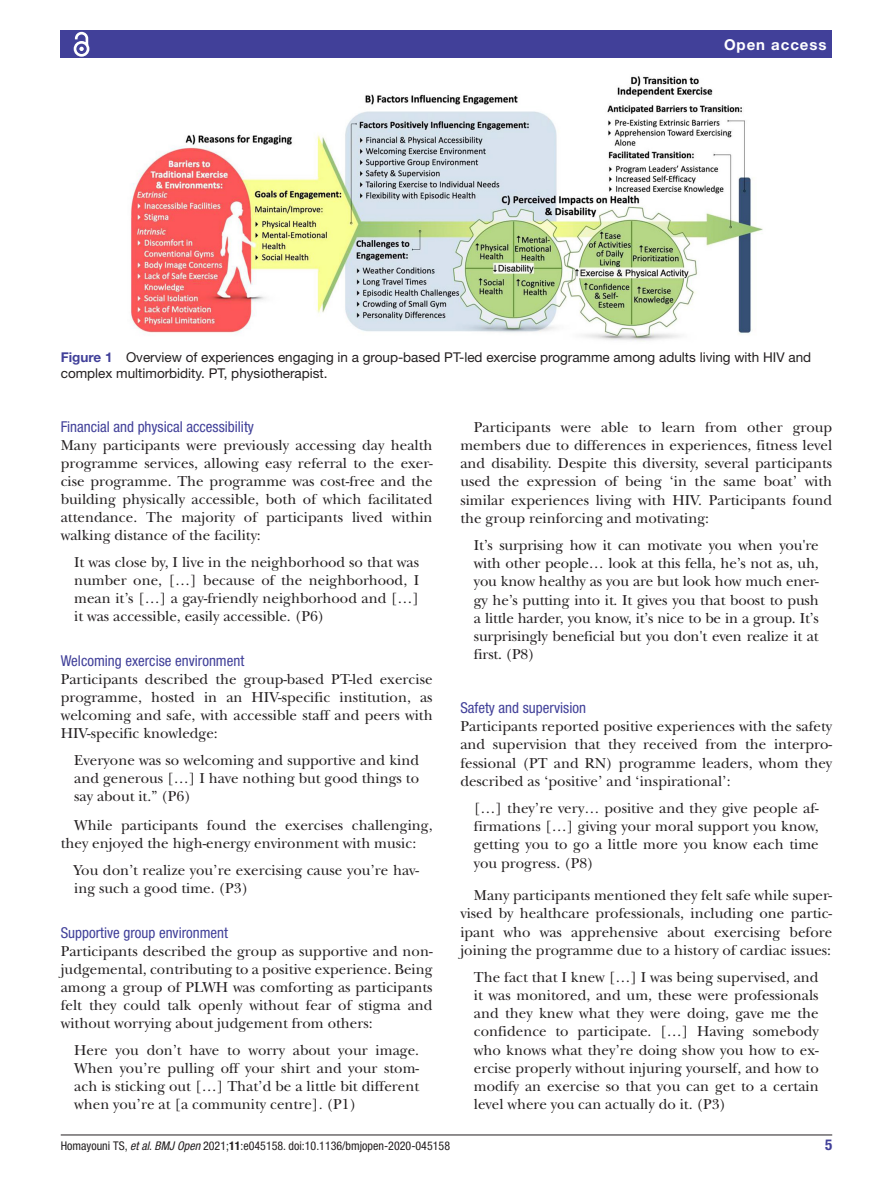
<style>
.page{position:relative;width:893px;height:1191px;background:#fff}
.page>*{position:absolute;margin:0;border:0;box-sizing:border-box;transform-origin:0 0}
.t1{font:15px/18.1px "New Baskerville";color:#231f20;text-align:justify}
.t2{font:condensed 15px "Helvetica Neue LT Std";color:#414099}
.t3{font:700 15px "Helvetica Neue LT Std";letter-spacing:.065em;color:#fff}
.t4{font:700 condensed 15px "Helvetica Neue LT Std";color:#414099}
.t5{font:13.5px/16.2px "Helvetica Neue LT Std";color:#231f20}
.t6{font:condensed 12px "Helvetica Neue LT Std";color:#231f20}
.s1{font-weight:700;color:#414099}
.s2{font-style:italic}
.s3{font-weight:700}
</style>
<div class="page">
<hr style="left:61px;top:1134px;width:771px;height:1px;background:#231f20">
<div style="left:61px;top:31px;width:771px;height:27px;background:#414099"></div>
<svg style="left:73px;top:31px;width:17px;height:26px"></svg>
<img style="left:130px;top:76px;width:633px;height:265px">
<p class="t3" style="left:724px;top:35px;width:104px">Open access</p>
<p class="t5" style="left:61px;top:349px;width:752px"><span class="s1">Figure 1</span> Overview of experiences engaging in a group-based PT-led exercise programme among adults living with HIV and complex multimorbidity. PT, physiotherapist.</p>
<p class="t2" style="left:61px;top:418px;width:195px">Financial and physical accessibility</p>
<p class="t1" style="left:61px;top:436px;width:373px">Many participants were previously accessing day health programme services, allowing easy referral to the exer&shy;cise programme. The programme was cost-free and the building physically accessible, both of which facilitated attendance. The majority of participants lived within walking distance of the facility:</p>
<p class="t1" style="left:74px;top:553px;width:346px">It was close by, I live in the neighborhood so that was number one, […] because of the neighborhood, I mean it’s […] a gay-friendly neighborhood and […] it was accessible, easily accessible. (P6)</p>
<p class="t2" style="left:61px;top:652px;width:185px">Welcoming exercise environment</p>
<p class="t1" style="left:61px;top:670px;width:373px">Participants described the group-based PT-led exercise programme, hosted in an HIV-specific institution, as welcoming and safe, with accessible staff and peers with HIV-specific knowledge:</p>
<p class="t1" style="left:74px;top:751px;width:346px">Everyone was so welcoming and supportive and kind and generous […] I have nothing but good things to say about it.” (P6)</p>
<p class="t1" style="left:61px;top:816px;width:373px;text-indent:14px">While participants found the exercises challenging, they enjoyed the high-energy environment with music:</p>
<p class="t1" style="left:74px;top:861px;width:346px">You don’t realize you’re exercising cause you’re hav&shy;ing such a good time. (P3)</p>
<p class="t2" style="left:61px;top:924px;width:169px">Supportive group environment</p>
<p class="t1" style="left:61px;top:942px;width:373px">Participants described the group as supportive and non&shy;judgemental, contributing to a positive experience. Being among a group of PLWH was comforting as participants felt they could talk openly without fear of stigma and without worrying about judgement from others:</p>
<p class="t1" style="left:74px;top:1041px;width:346px">Here you don’t have to worry about your image.<br>When you’re pulling off your shirt and your stom&shy;ach is sticking out […] That’d be a little bit different when you’re at [a community centre]<span class="s2">.</span> (P1)</p>
<p class="t1" style="left:460px;top:418px;width:373px;text-indent:14px">Participants were able to learn from other group members due to differences in experiences, fitness level and disability. Despite this diversity, several participants used the expression of being ‘in the same boat’ with similar experiences living with HIV. Participants found the group reinforcing and motivating:</p>
<p class="t1" style="left:474px;top:536px;width:346px">It’s surprising how it can motivate you when you're with other people… look at this fella, he’s not as, uh, you know healthy as you are but look how much ener&shy;gy he’s putting into it. It gives you that boost to push a little harder, you know, it’s nice to be in a group. It’s surprisingly beneficial but you don't even realize it at first. (P8)</p>
<p class="t2" style="left:460px;top:699px;width:127px">Safety and supervision</p>
<p class="t1" style="left:460px;top:717px;width:373px">Participants reported positive experiences with the safety and supervision that they received from the interpro&shy;fessional (PT and RN) programme leaders, whom they described as ‘positive’ and ‘inspirational’:</p>
<p class="t1" style="left:474px;top:799px;width:346px">[…] they’re very… positive and they give people af&shy;firmations […] giving your moral support you know, getting you to go a little more you know each time you progress. (P8)</p>
<p class="t1" style="left:460px;top:886px;width:373px;text-indent:13px">Many participants mentioned they felt safe while super&shy;vised by healthcare professionals, including one partic&shy;ipant who was apprehensive about exercising before joining the programme due to a history of cardiac issues:</p>
<p class="t1" style="left:474px;top:968px;width:346px">The fact that I knew […] I was being supervised, and it was monitored, and um, these were professionals and they knew what they were doing, gave me the confidence to participate. […] Having somebody who knows what they’re doing show you how to ex&shy;ercise properly without injuring yourself, and how to modify an exercise so that you can get to a certain level where you can actually do it. (P3)</p>
<p class="t6" style="left:61px;top:1138px;width:391px">Homayouni TS, <span class="s2">et al</span>. <span class="s2">BMJ Open</span> 2021;<span class="s3">11</span>:e045158. doi:10.1136/bmjopen-2020-045158</p>
<p class="t4" style="left:825px;top:1135px;width:9px">5</p>
</div>
